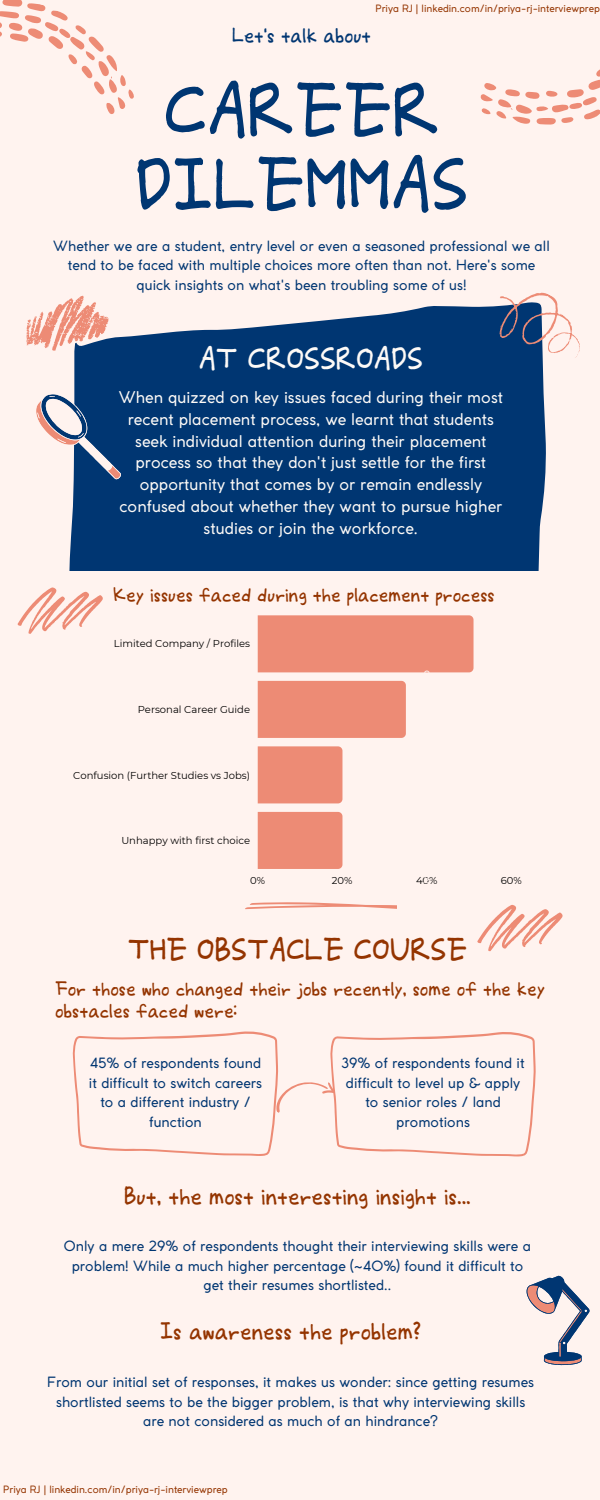
<style>
.page{position:relative;width:600px;height:1500px;background:#fff3ef}
.page>*{position:absolute;margin:0;border:0;box-sizing:border-box;transform-origin:0 0}
.t1{font:75px/74.2px "Sang Sang Mullaeler OTF";color:#003672;text-align:center}
.t2{font:32px "Sang Sang Mullaeler OTF";color:#943400}
.t3{font:32px "Sang Sang Mullaeler OTF";color:#fdfaf7}
.t4{font:24px "Sang Sang Mullaeler OTF";color:#943400}
.t5{font:21px "Sang Sang Mullaeler OTF";color:#003672}
.t6{font:20px/21.8px "Sang Sang Mullaeler OTF";color:#943400}
.t7{font:16px/21.8px "Coco Gothic";color:#fdfaf7;text-align:center}
.t8{font:14px/19.5px "Coco Gothic";color:#003672;text-align:center}
.t9{font:10px "Montserrat";color:#000}
.t10{font:10px "Coco Gothic";color:#943400}
</style>
<div class="page">
<div style="left:69px;top:306px;width:477px;height:264px;background:#003672"></div>
<svg style="left:245px;top:902px;width:152px;height:8px"></svg>
<svg style="left:18px;top:587px;width:85px;height:47px"></svg>
<svg style="left:484px;top:292px;width:96px;height:80px"></svg>
<svg style="left:26px;top:296px;width:83px;height:55px"></svg>
<svg style="left:0;top:0;width:134px;height:114px"></svg>
<svg style="left:480px;top:69px;width:120px;height:56px"></svg>
<div style="left:258px;top:615px;width:216px;height:57px;background:#ed8b75"></div>
<div style="left:258px;top:681px;width:148px;height:57px;background:#ed8b75"></div>
<div style="left:258px;top:746px;width:84px;height:57px;background:#ed8b75"></div>
<div style="left:258px;top:812px;width:84px;height:57px;background:#ed8b75"></div>
<svg style="left:36px;top:394px;width:85px;height:85px"></svg>
<svg style="left:73px;top:1031px;width:463px;height:125px"></svg>
<svg style="left:527px;top:1276px;width:62px;height:89px"></svg>
<svg style="left:477px;top:905px;width:86px;height:46px"></svg>
<p class="t10" style="left:375px;top:5px;width:226px">Priya RJ | linkedin.com/in/priya-rj-interviewprep</p>
<h3 class="t5" style="left:232px;top:25px;width:140px">Let's talk about</h3>
<h1 class="t1" style="left:135px;top:77px;width:335px">CAREER<br>DILEMMAS</h1>
<p class="t8" style="left:53px;top:237px;width:498px">Whether we are a student, entry level or even a seasoned professional we all tend to be faced with multiple choices more often than not. Here's some quick insights on what's been troubling some of us!</p>
<h2 class="t3" style="left:199px;top:342px;width:226px">AT CROSSROADS</h2>
<p class="t7" style="left:119px;top:388px;width:386px">When quizzed on key issues faced during their most recent placement process, we learnt that students seek individual attention during their placement process so that they don't just settle for the first opportunity that comes by or remain endlessly confused about whether they want to pursue higher studies or join the workforce.</p>
<h3 class="t6" style="left:113px;top:585px;width:383px">Key issues faced during the placement process</h3>
<p class="t9" style="left:114px;top:638px;width:138px">Limited Company / Profiles</p>
<p class="t9" style="left:138px;top:703px;width:114px">Personal Career Guide</p>
<p class="t9" style="left:73px;top:769px;width:178px">Confusion (Further Studies vs Jobs)</p>
<p class="t9" style="left:121px;top:834px;width:130px">Unhappy with first choice</p>
<p class="t9" style="left:250px;top:874px;width:16px">0%</p>
<p class="t9" style="left:332px;top:874px;width:22px">20%</p>
<p class="t9" style="left:416px;top:874px;width:23px">40%</p>
<p class="t9" style="left:501px;top:874px;width:23px">60%</p>
<h2 class="t2" style="left:128px;top:934px;width:341px">THE OBSTACLE COURSE</h2>
<h3 class="t6" style="left:55px;top:978px;width:492px">For those who changed their jobs recently, some of the key obstacles faced were:</h3>
<p class="t8" style="left:89px;top:1055px;width:175px">45% of respondents found it difficult to switch careers to a different industry / function</p>
<p class="t8" style="left:342px;top:1055px;width:184px">39% of respondents found it difficult to level up &amp; apply to senior roles / land promotions</p>
<h3 class="t4" style="left:124px;top:1184px;width:348px">But, the most interesting insight is...</h3>
<p class="t8" style="left:64px;top:1238px;width:469px">Only a mere 29% of respondents thought their interviewing skills were a problem! While a much higher percentage (~40%) found it difficult to get their resumes shortlisted..</p>
<h3 class="t4" style="left:160px;top:1319px;width:263px">Is awareness the problem?</h3>
<p class="t8" style="left:47px;top:1374px;width:488px">From our initial set of responses, it makes us wonder: since getting resumes shortlisted seems to be the bigger problem, is that why interviewing skills are not considered as much of an hindrance?</p>
<p class="t10" style="left:3px;top:1486px;width:226px">Priya RJ | linkedin.com/in/priya-rj-interviewprep</p>
</div>
